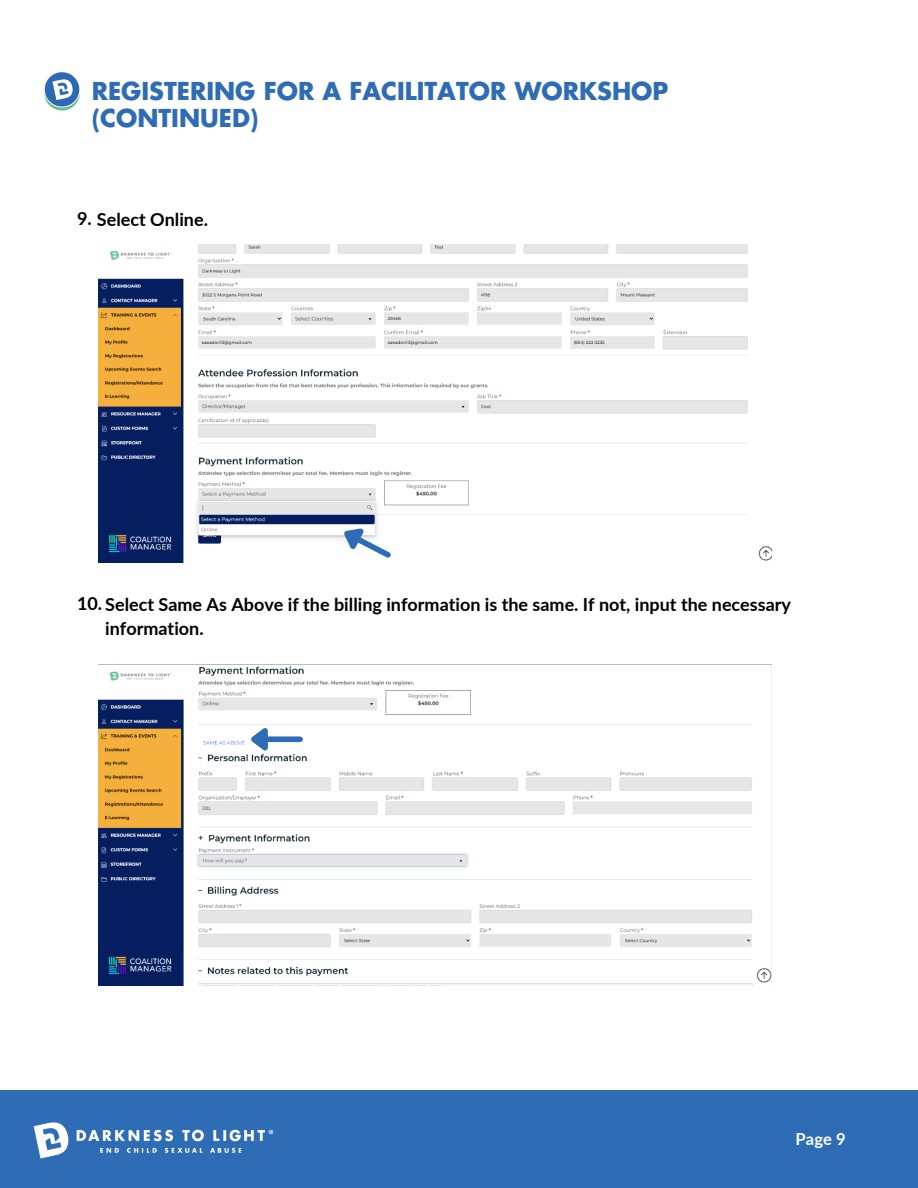
<style>
.page{position:relative;width:918px;height:1188px;background:#fff}
.page>*{position:absolute;margin:0;border:0;box-sizing:border-box;transform-origin:0 0}
.t1{font:700 24px/27px "Futura Std";color:#2e6cb5}
.t2{font:700 18px/24.5px "Lato";color:#000}
.t3{font:700 16.5px "Lato";color:#fff}
</style>
<div class="page">
<div style="left:0;top:1090px;width:918px;height:98px;background:#2e6cb5"></div>
<img style="left:33px;top:1122px;width:241px;height:37px">
<img style="left:45px;top:72px;width:35px;height:39px">
<img style="left:98px;top:244px;width:673px;height:319px">
<svg style="left:331px;top:512px;width:65px;height:50px"></svg>
<img style="left:98px;top:664px;width:673px;height:322px">
<div style="left:268px;top:736px;width:32px;height:6px;background:#2e6cb5"></div>
<svg style="left:244px;top:720px;width:29px;height:36px"></svg>
<p class="t1" style="left:92px;top:78px;width:578px">REGISTERING FOR A FACILITATOR WORKSHOP (CONTINUED)</p>
<p class="t2" style="left:77px;top:206px;width:132px">9. Select Online.</p>
<p class="t2" style="left:105px;top:591px;width:687px;text-indent:-28px">10. Select Same As Above if the billing information is the same. If not, input the necessary information.</p>
<p class="t3" style="left:796px;top:1129px;width:52px">Page 9</p>
</div>
